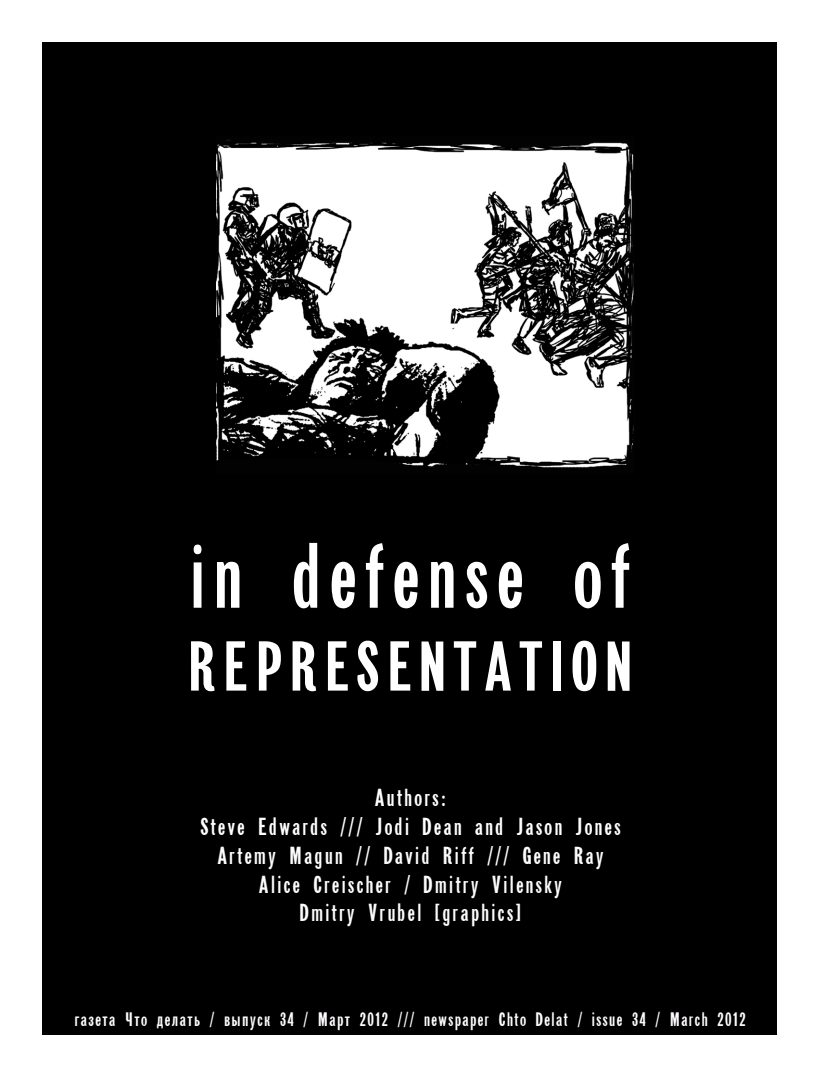
<style>
.page{position:relative;width:820px;height:1078px;background:#fff}
.page>*{position:absolute;margin:0;border:0;box-sizing:border-box;transform-origin:0 0}
.t1{font:89px "Gazeta Sans Serif Plain";letter-spacing:.1em;color:#fff}
.t2{font:69px "Gazeta Sans Serif Plain";letter-spacing:.1em;color:#fff}
.t3{font:24px/28.8px "Gazeta Sans Serif Plain";letter-spacing:.1em;color:#fcfcfc;text-align:center}
.t4{font:24px/28.8px "Gazeta Sans Serif Plain";letter-spacing:.1em;color:#fff;text-align:center}
.t5{font:19px "Gazeta Sans Serif Plain";letter-spacing:.075em;color:#fffcff}
</style>
<div class="page">
<div style="left:43px;top:43px;width:734px;height:962px;background:#000"></div>
<div style="left:43px;top:1003px;width:734px;height:31px;background:#000"></div>
<img style="left:217px;top:139px;width:416px;height:329px">
<h1 class="t1" style="left:190px;top:526px;width:441px">in defense of</h1>
<h2 class="t2" style="left:188px;top:627px;width:445px">REPRESENTATION</h2>
<p class="t4" style="left:200px;top:783px;width:421px">Authors:<br>Steve Edwards /// Jodi Dean and Jason Jones</p>
<p class="t3" style="left:217px;top:840px;width:387px">Artemy Magun // David Riff /// Gene Ray<br>Alice Creischer / Dmitry Vilensky<br>Dmitry Vrubel [graphics]</p>
<p class="t5" style="left:74px;top:1008px;width:672px">газета Что делать / выпуск 34 / Март 2012 /// newspaper Chto Delat / issue 34 / March 2012</p>
</div>
